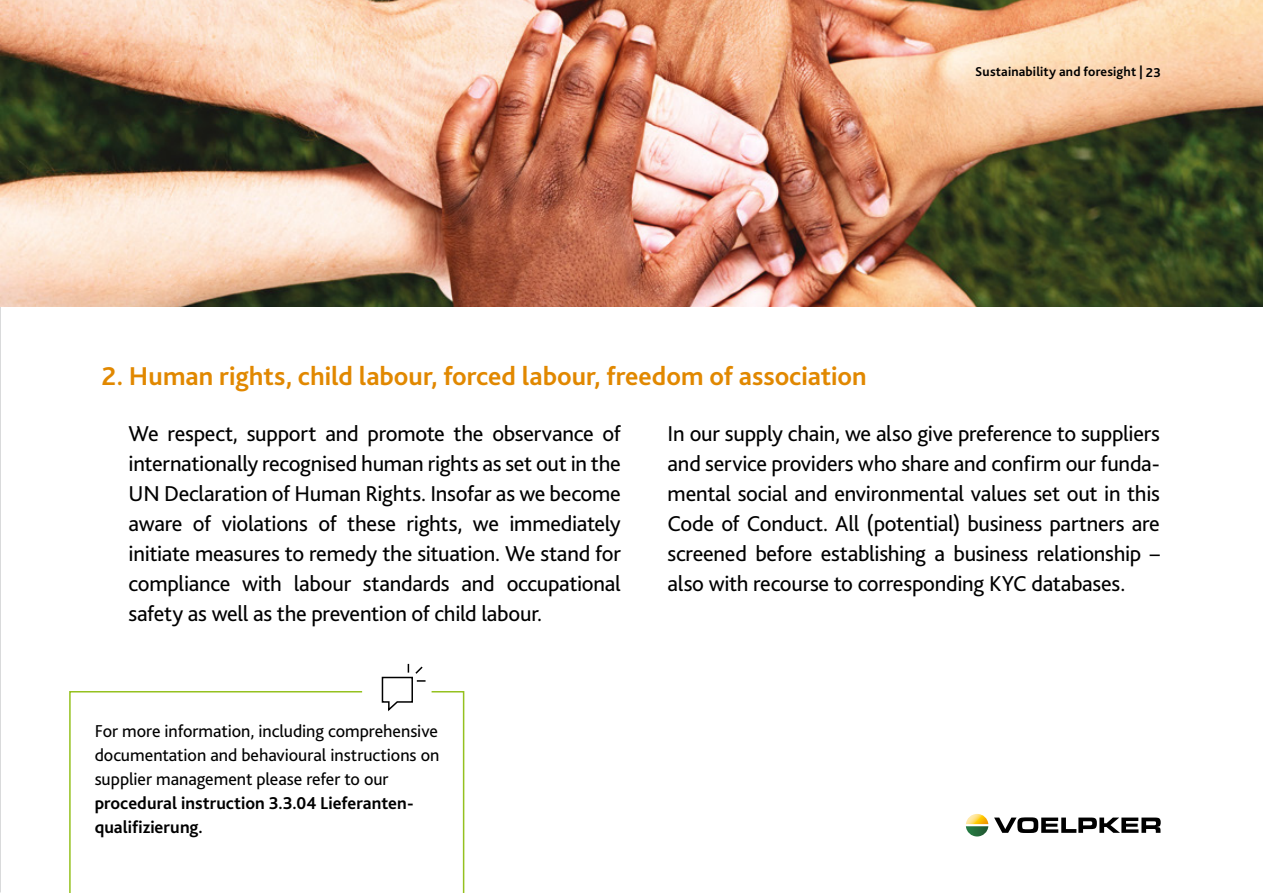
<style>
.page{position:relative;width:1263px;height:893px;background:#fff}
.page>*{position:absolute;margin:0;border:0;box-sizing:border-box;transform-origin:0 0}
.t1{font:700 27px "Bliss 2";color:#e18800}
.t2{font:22.5px/30px "Bliss 2";letter-spacing:-.015em;color:#000;text-align:justify}
.t3{font:18px/24px "Bliss 2";letter-spacing:-.005em;color:#000;text-align:justify}
.t4{font:700 18px/24px "Bliss 2";color:#000}
.t5{font:700 13.5px "Bliss 2";letter-spacing:.01em;color:#000}
</style>
<div class="page">
<img style="left:0;top:306px;width:1px;height:587px">
<img style="left:0;top:0;width:1263px;height:306px">
<svg style="left:69px;top:691px;width:396px;height:202px"></svg>
<svg style="left:966px;top:814px;width:22px;height:22px"></svg>
<svg style="left:994px;top:817px;width:167px;height:16px"></svg>
<svg style="left:381px;top:664px;width:44px;height:49px"></svg>
<p class="t5" style="left:975px;top:63px;width:187px">Sustainability and foresight | 23</p>
<p class="t1" style="left:102px;top:359px;width:766px">2. Human rights, child labour, forced labour, freedom of association</p>
<p class="t2" style="left:129px;top:418px;width:494px">We respect, support and promote the observance of internationally recognised human rights as set out in the UN Declaration of Human Rights. Insofar as we become aware of violations of these rights, we immediately initiate measures to remedy the situation. We stand for compliance with labour standards and occupational safety as well as the prevention of child labour.</p>
<p class="t2" style="left:668px;top:417px;width:494px">In our supply chain, we also give preference to suppliers and service providers who share and confirm our funda&shy;mental social and environmental values set out in this Code of Conduct. All (potential) business partners are screened before establishing a business relationship – also with recourse to corresponding KYC databases.</p>
<p class="t3" style="left:95px;top:718px;width:346px">For more information, including comprehensive documentation and behavioural instructions on supplier management please refer to our</p>
<p class="t4" style="left:95px;top:790px;width:319px">procedural instruction 3.3.04 Lieferanten&shy;qualifizierung.</p>
</div>
